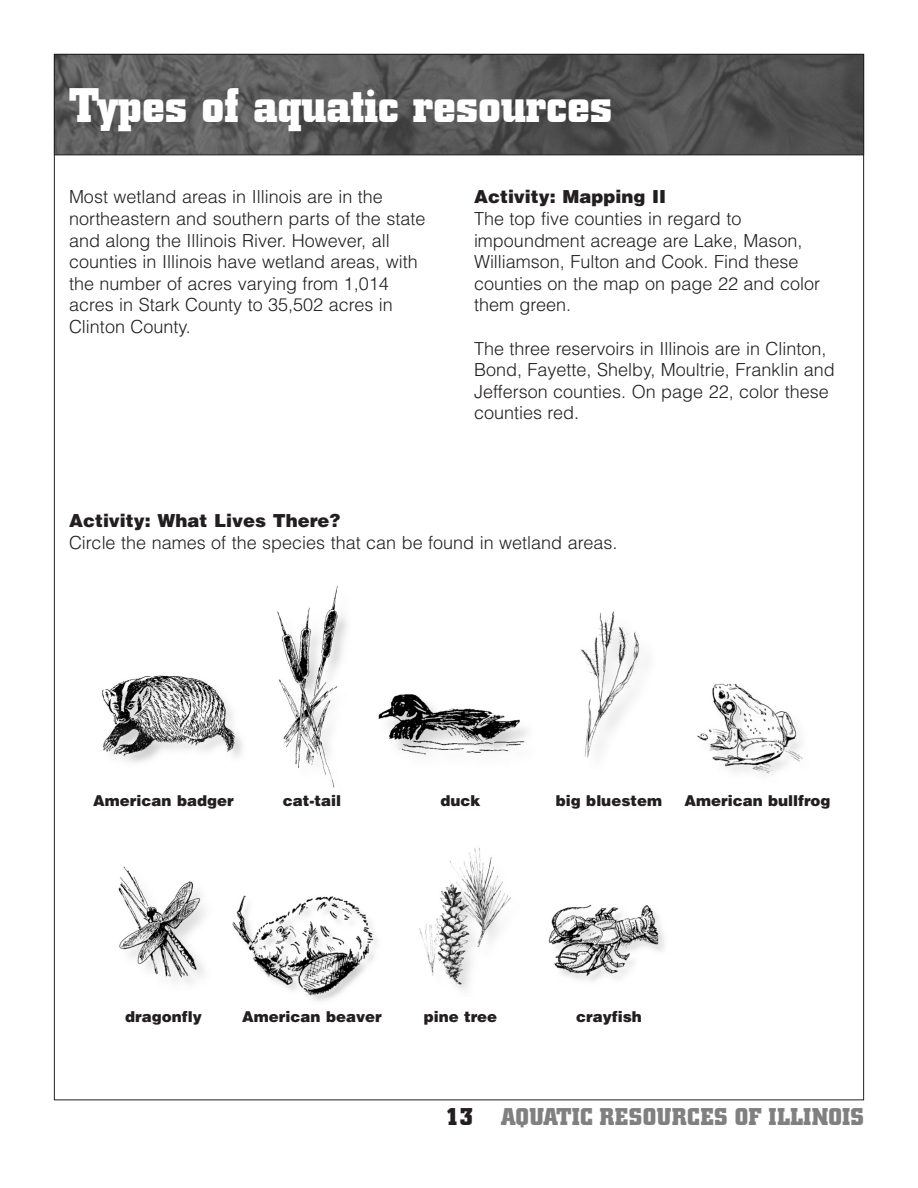
<style>
.page{position:relative;width:918px;height:1188px;background:#fff}
.page>*{position:absolute;margin:0;border:0;box-sizing:border-box;transform-origin:0 0}
.t1{font:700 48px "City";color:#fff}
.t2{font:700 24px "City";letter-spacing:.02em;color:#808080}
.t3{font:300 18px/21.6px "Helvetica";color:#231f20}
.t4{font:900 18px "Helvetica";color:#231f20}
.t5{font:900 15px "Helvetica";color:#231f20}
.s1{color:#231f20}
</style>
<div class="page">
<img style="left:580px;top:610px;width:68px;height:148px">
<img style="left:56px;top:56px;width:806px;height:97px">
<div style="left:54px;top:54px;width:810px;height:101px;border:1px solid #231f20"></div>
<img style="left:277px;top:586px;width:70px;height:202px">
<img style="left:548px;top:904px;width:116px;height:77px">
<img style="left:697px;top:683px;width:106px;height:92px">
<img style="left:102px;top:675px;width:141px;height:88px">
<img style="left:233px;top:895px;width:144px;height:106px">
<img style="left:378px;top:694px;width:150px;height:61px">
<img style="left:118px;top:866px;width:88px;height:117px">
<img style="left:419px;top:848px;width:92px;height:142px">
<h1 class="t1" style="left:69px;top:88px;width:545px">Types of aquatic resources</h1>
<p class="t3" style="left:69px;top:186px;width:360px">Most wetland areas in Illinois are in the northeastern and southern parts of the state and along the Illinois River. However, all counties in Illinois have wetland areas, with the number of acres varying from only 1,014 acres in Stark County to 35,502 acres in Clinton County.</p>
<p class="t4" style="left:474px;top:187px;width:194px">Activity: Mapping II</p>
<p class="t3" style="left:474px;top:208px;width:348px">The top five counties in regard to impoundment acreage are Lake, Mason,<br>Williamson, Fulton and Cook. Find these counties on the map on page 22 and color them green.</p>
<p class="t3" style="left:474px;top:338px;width:362px">The three reservoirs in Illinois are in Clinton, Bond, Fayette, Shelby, Moultrie, Franklin and Jefferson counties. On page 22, color these counties red.</p>
<p class="t3" style="left:344px;top:271px;width:47px">1,014</p>
<p class="t4" style="left:69px;top:511px;width:273px">Activity: What Lives There?</p>
<p class="t3" style="left:69px;top:532px;width:550px">Circle the names of the species that can be found in wetland areas.</p>
<p class="t5" style="left:93px;top:792px;width:142px">American badger</p>
<p class="t5" style="left:684px;top:792px;width:148px">American bullfrog</p>
<p class="t5" style="left:283px;top:792px;width:60px">cat-tail</p>
<p class="t5" style="left:135px;top:792px;width:58px">badger</p>
<p class="t5" style="left:285px;top:792px;width:55px">cattail</p>
<p class="t5" style="left:440px;top:792px;width:42px">duck</p>
<p class="t5" style="left:556px;top:792px;width:108px">big bluestem</p>
<p class="t5" style="left:726px;top:792px;width:64px">bullfrog</p>
<p class="t5" style="left:242px;top:1008px;width:141px">American beaver</p>
<p class="t5" style="left:125px;top:1008px;width:78px">dragonfly</p>
<p class="t5" style="left:284px;top:1008px;width:57px">beaver</p>
<p class="t5" style="left:424px;top:1008px;width:75px">pine tree</p>
<p class="t5" style="left:576px;top:1008px;width:67px">crayfish</p>
<h2 class="t2" style="left:446px;top:1108px;width:420px"><span class="s1">13</span> AQUATIC RESOURCES OF ILLINOIS</h2>
</div>
